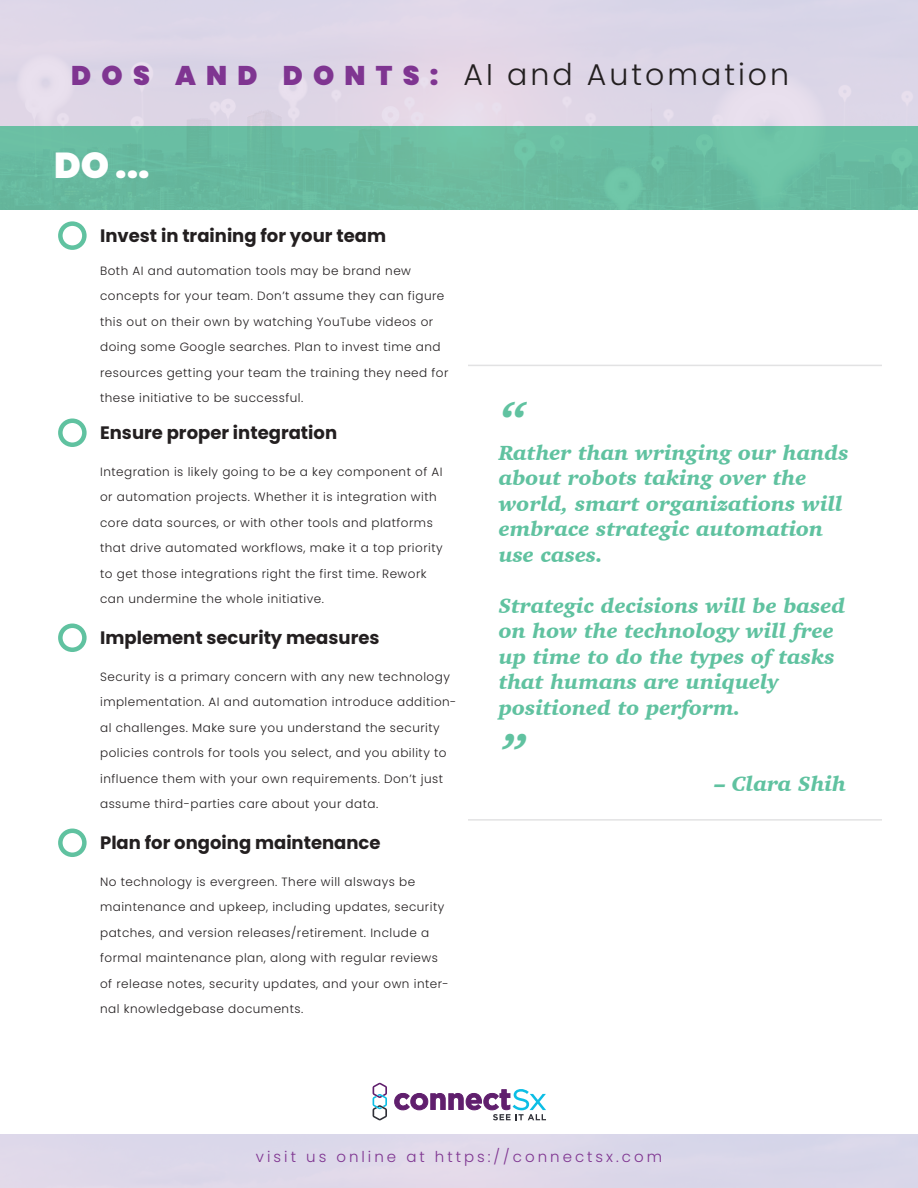
<style>
.page{position:relative;width:918px;height:1188px;background:#fff}
.page>*{position:absolute;margin:0;border:0;box-sizing:border-box;transform-origin:0 0}
.t1{font:italic 900 48px "Charter";color:#60c2a0}
.t2{font:900 36px "Poppins";color:#fff}
.t3{font:300 30px "Poppins";letter-spacing:.1em;color:#231f20}
.t4{font:italic 900 21px/25.5px "Charter";color:#60c2a0}
.t5{font:700 18px "Poppins";color:#231f20}
.t6{font:300 15px "Poppins";letter-spacing:.2em;color:#7f3591}
.t7{font:300 12px/25.5px "Poppins";letter-spacing:.04em;color:#231f20}
.s1{font-weight:900;font-size:27px;color:#7f3591}
</style>
<div class="page">
<div style="left:0;top:126px;width:918px;height:83px;background:#69bba0"></div>
<hr style="left:468px;top:365px;width:414px;height:1px;background:#e2e2e3">
<hr style="left:468px;top:819px;width:414px;height:2px;background:#e2e2e3">
<svg style="left:60px;top:224px;width:24px;height:24px"></svg>
<div style="left:58px;top:221px;width:29px;height:29px;border:4px solid #60c2a0;border-radius:50%"></div>
<svg style="left:60px;top:421px;width:24px;height:24px"></svg>
<div style="left:58px;top:418px;width:29px;height:29px;border:4px solid #60c2a0;border-radius:50%"></div>
<svg style="left:60px;top:626px;width:24px;height:24px"></svg>
<div style="left:58px;top:624px;width:29px;height:28px;border:4px solid #60c2a0;border-radius:50%"></div>
<svg style="left:60px;top:831px;width:24px;height:24px"></svg>
<div style="left:58px;top:829px;width:29px;height:28px;border:4px solid #60c2a0;border-radius:50%"></div>
<div style="left:0;top:0;width:918px;height:126px;background:#ddd6e7"></div>
<svg style="left:394px;top:1089px;width:152px;height:31px"></svg>
<svg style="left:373px;top:1083px;width:14px;height:37px"></svg>
<p class="t3" style="left:71px;top:57px;width:719px"><span class="s1">D O S A N D D O N T S :</span> AI and Automation</p>
<p class="t2" style="left:54px;top:145px;width:97px">DO ...</p>
<p class="t5" style="left:100px;top:225px;width:288px">Invest in training for your team</p>
<p class="t7" style="left:100px;top:258px;width:350px">Both AI and automation tools may be brand new concepts for your team. Don’t assume they can figure this out on their own by watching YouTube videos or doing some Google searches. Plan to invest time and resources getting your team the training they need for these initiative to be successful.</p>
<p class="t5" style="left:100px;top:422px;width:239px">Ensure proper integration</p>
<p class="t7" style="left:100px;top:459px;width:344px">Integration is likely going to be a key component of AI or automation projects. Whether it is integration with core data sources, or with other tools and platforms that drive automated workflows, make it a top priority to get those integrations right the first time. Rework can undermine the whole initiative.</p>
<p class="t5" style="left:100px;top:627px;width:281px">Implement security measures</p>
<p class="t7" style="left:100px;top:664px;width:358px">Security is a primary concern with any new technology implementation. AI and automation introduce addition&shy;al challenges. Make sure you understand the security policies controls for tools you select, and you ability to influence them with your own requirements. Don’t just assume third-parties care about your data.</p>
<p class="t5" style="left:100px;top:832px;width:282px">Plan for ongoing maintenance</p>
<p class="t7" style="left:100px;top:869px;width:350px">No technology is evergreen. There will alsways be maintenance and upkeep, including updates, security patches, and version releases/retirement. Include a formal maintenance plan, along with regular reviews of release notes, security updates, and your own inter&shy;nal knowledgebase documents.</p>
<h1 class="t1" style="left:499px;top:388px;width:29px">“</h1>
<h3 class="t4" style="left:499px;top:439px;width:351px">Rather than wringing our hands about robots taking over the world, smart organizations will embrace strategic automation use cases.</h3>
<h3 class="t4" style="left:499px;top:592px;width:348px">Strategic decisions will be based on how the technology will free up time to do the types of tasks that humans are uniquely positioned to perform.</h3>
<h1 class="t1" style="left:499px;top:719px;width:29px">”</h1>
<h3 class="t4" style="left:715px;top:771px;width:133px">– Clara Shih</h3>
<p class="t6" style="left:256px;top:1148px;width:408px">visit us online at https://connectsx.com</p>
</div>
